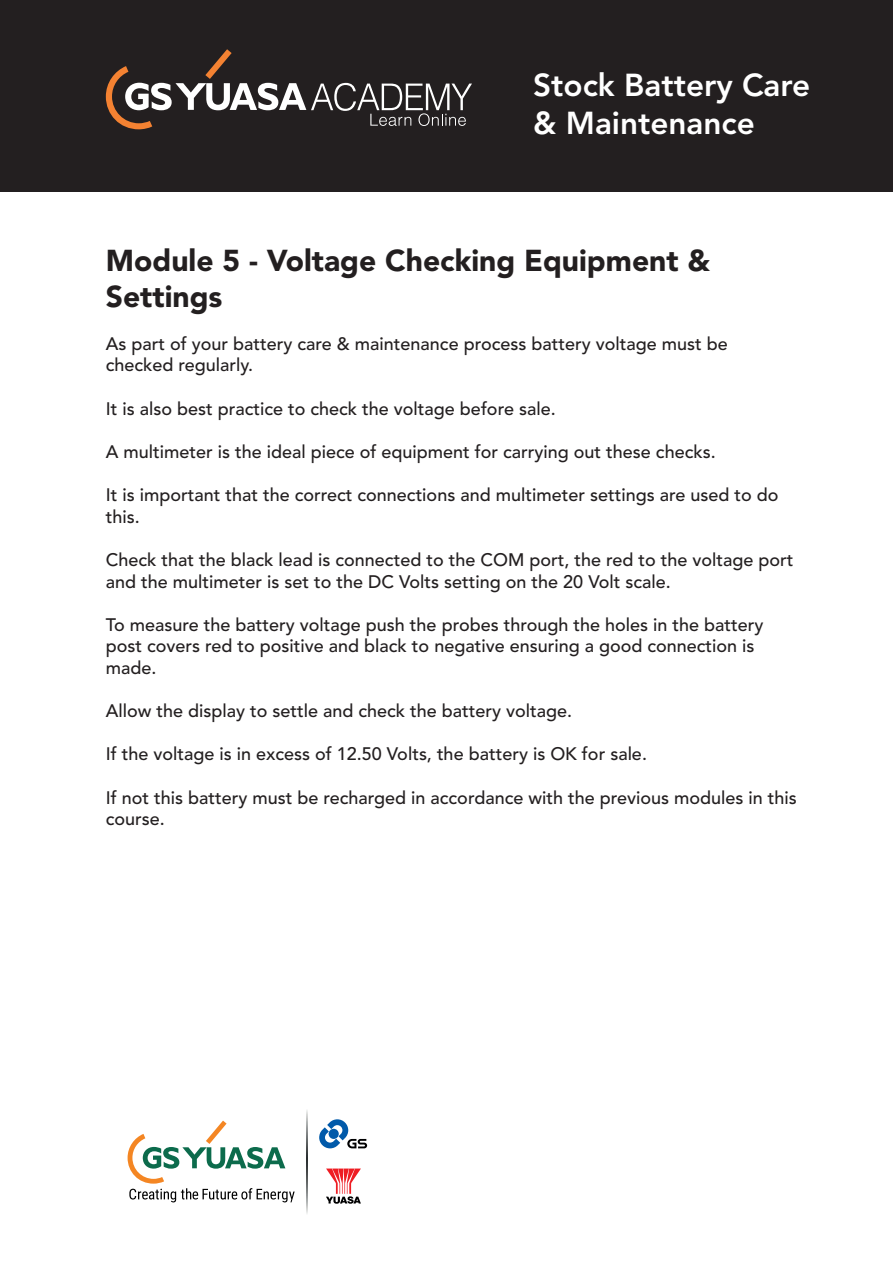
<style>
.page{position:relative;width:893px;height:1263px;background:#fff}
.page>*{position:absolute;margin:0;border:0;box-sizing:border-box;transform-origin:0 0}
.t1{font:800 31.5px/37.8px "Avenir";color:#fff}
.t2{font:900 30px/36px "Avenir";color:#231f20}
.t3{font:500 18px/21.6px "Avenir";color:#231f20}
</style>
<div class="page">
<div style="left:0;top:0;width:893px;height:191px;background:#231f20"></div>
<svg style="left:326px;top:1168px;width:35px;height:36px"></svg>
<svg style="left:319px;top:1119px;width:48px;height:29px"></svg>
<svg style="left:307px;top:1110px;width:1px;height:104px"></svg>
<svg style="left:128px;top:1120px;width:167px;height:82px"></svg>
<svg style="left:106px;top:49px;width:366px;height:80px"></svg>
<h1 class="t1" style="left:533px;top:67px;width:279px">Stock Battery Care &amp; Maintenance</h1>
<h2 class="t2" style="left:106px;top:244px;width:606px">Module 5 - Voltage Checking Equipment &amp;<br>Settings</h2>
<p class="t3" style="left:106px;top:333px;width:623px">As part of your battery care &amp; maintenance process battery voltage must be checked regularly.</p>
<p class="t3" style="left:106px;top:398px;width:451px">It is also best practice to check the voltage before sale.</p>
<p class="t3" style="left:106px;top:441px;width:611px">A multimeter is the ideal piece of equipment for carrying out these checks.</p>
<p class="t3" style="left:106px;top:485px;width:674px">It is important that the correct connections and multimeter settings are used to do this.</p>
<p class="t3" style="left:106px;top:549px;width:689px">Check that the black lead is connected to the COM port, the red to the voltage port and the multimeter is set to the DC Volts setting on the 20 Volt scale.</p>
<p class="t3" style="left:106px;top:614px;width:659px">To measure the battery voltage push the probes through the holes in the battery post covers red to positive and black to negative ensuring a good connection is made.</p>
<p class="t3" style="left:106px;top:701px;width:468px">Allow the display to settle and check the battery voltage.</p>
<p class="t3" style="left:106px;top:744px;width:543px">If the voltage is in excess of 12.50 Volts, the battery is OK for sale.</p>
<p class="t3" style="left:106px;top:787px;width:692px">If not this battery must be recharged in accordance with the previous modules in this course.</p>
</div>
